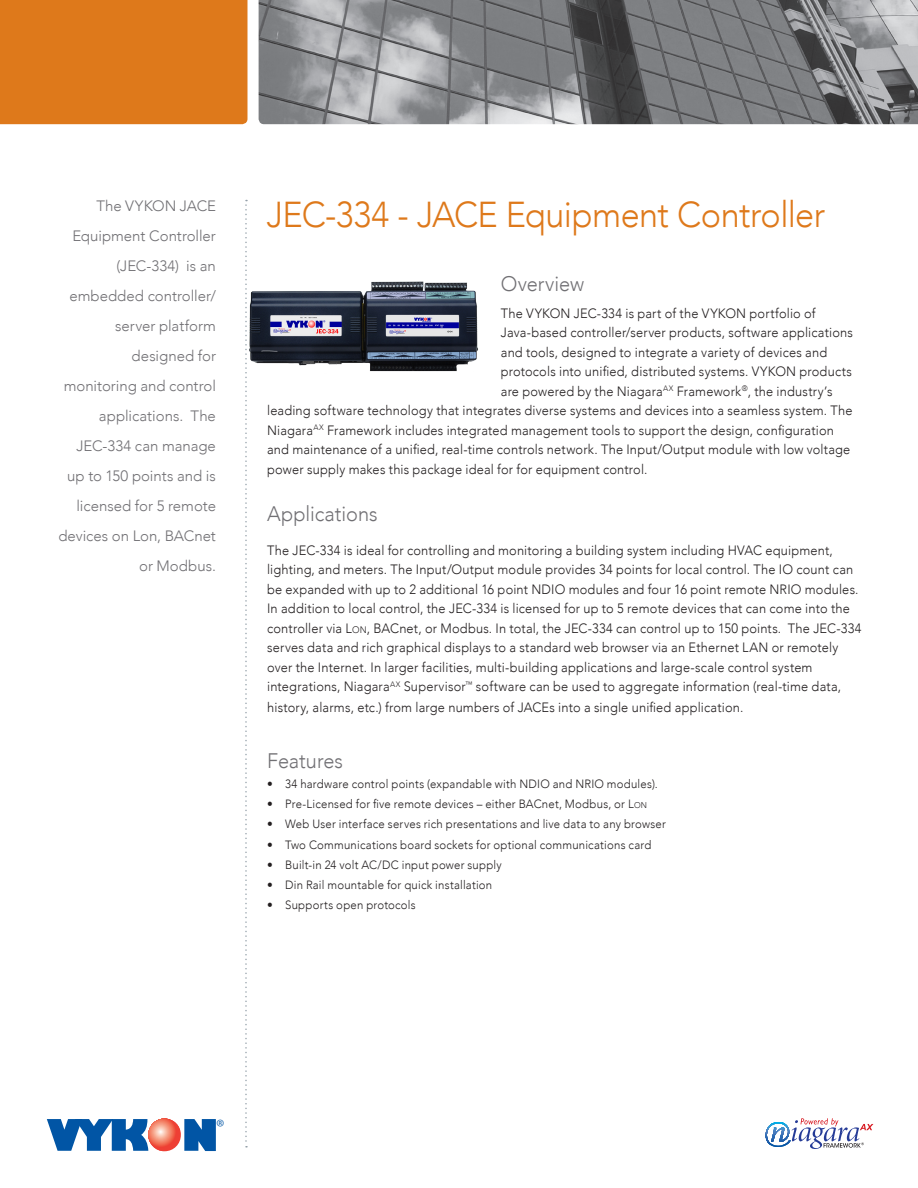
<style>
.page{position:relative;width:918px;height:1188px;background:#fff}
.page>*{position:absolute;margin:0;border:0;box-sizing:border-box;transform-origin:0 0}
.t1{font:300 36px "Avenir LT Com";letter-spacing:-.02em;color:#de791b;scale:.95 1}
.Subhead{font:300 21px "Avenir LT Com";color:#717074;scale:.95 1}
.t2{font:15.15px "Myriad";color:#0155a5}
.Sidebar_Text{font:300 15px/30px "Avenir LT Com";color:#717074;text-align:right}
.Body_Text{font:300 13.5px/19.5px "Avenir LT Com";letter-spacing:.015em;color:#231f20;scale:.95 1}
.Bullet_Text{font:300 12px "Avenir LT Com";letter-spacing:.02em;color:#231f20;scale:.95 1}
.s1{font-size:9.45px}
.s2{font-size:8.4px}
</style>
<div class="page">
<img style="left:259px;top:0;width:659px;height:124px">
<div style="left:0;top:0;width:247px;height:124px;background:#de791b"></div>
<svg style="left:47px;top:1119px;width:169px;height:32px"></svg>
<svg style="left:766px;top:1118px;width:107px;height:31px"></svg>
<img style="left:249px;top:281px;width:229px;height:91px">
<svg style="left:245px;top:200px;width:2px;height:948px"></svg>
<p class="Sidebar_Text" style="left:58px;top:191px;width:159px">The VYKON JACE<br>Equipment Controller (JEC-334) is an embedded controller/ server platform designed for monitoring and control applications. The<br>JEC-334 can manage up to 150 points and is licensed for 5 remote devices on Lon, BACnet or Modbus.</p>
<p class="t1" style="left:267px;top:193px;width:589px">JEC-334 - JACE Equipment Controller</p>
<p class="Subhead" style="left:501px;top:272px;width:89px">Overview</p>
<p class="Body_Text" style="left:501px;top:303px;width:333px">The VYKON JEC-334 is part of the VYKON portfolio of</p>
<p class="Body_Text" style="left:501px;top:323px;width:372px">Java-based controller/server products, software applications</p>
<p class="Body_Text" style="left:501px;top:342px;width:345px">and tools, designed to integrate a variety of devices and</p>
<p class="Body_Text" style="left:501px;top:362px;width:371px">protocols into unified, distributed systems. VYKON products</p>
<p class="Body_Text" style="left:501px;top:381px;width:351px">are powered by the Niagara<sup>AX</sup> Framework<sup>®</sup>, the industry’s</p>
<p class="Body_Text" style="left:267px;top:401px;width:618px">leading software technology that integrates diverse systems and devices into a seamless system. The</p>
<p class="Body_Text" style="left:267px;top:420px;width:598px">Niagara<sup>AX</sup> Framework includes integrated management tools to support the design, configuration</p>
<p class="Body_Text" style="left:267px;top:440px;width:615px">and maintenance of a unified, real-time controls network. The Input/Output module with low voltage</p>
<p class="Body_Text" style="left:267px;top:459px;width:402px">power supply makes this package ideal for for equipment control.</p>
<p class="Subhead" style="left:267px;top:501px;width:118px">Applications</p>
<p class="Body_Text" style="left:267px;top:540px;width:627px">The JEC-334 is ideal for controlling and monitoring a building system including HVAC equipment, lighting, and meters. The Input/Output module provides 34 points for local control. The IO count can be expanded with up to 2 additional 16 point NDIO modules and four 16 point remote NRIO modules.<br>In addition to local control, the JEC-334 is licensed for up to 5 remote devices that can come into the controller via L<span class="s1">ON</span>, BACnet, or Modbus. In total, the JEC-334 can control up to 150 points. The JEC-334 serves data and rich graphical displays to a standard web browser via an Ethernet LAN or remotely over the Internet. In larger facilities, multi-building applications and large-scale control system integrations, Niagara<sup>AX</sup> Supervisor<sup>™</sup> software can be used to aggregate information (real-time data,</p>
<p class="Body_Text" style="left:267px;top:698px;width:503px">history, alarms, etc.) from large numbers of JACEs into a single unified application.</p>
<p class="Subhead" style="left:267px;top:748px;width:81px">Features</p>
<p class="Bullet_Text" style="left:267px;top:777px;width:413px">• 34 hardware control points (expandable with NDIO and NRIO modules).</p>
<p class="Bullet_Text" style="left:267px;top:797px;width:401px">• Pre-Licensed for five remote devices – either BACnet, Modbus, or L<span class="s2">ON</span></p>
<p class="Bullet_Text" style="left:267px;top:817px;width:421px">• Web User interface serves rich presentations and live data to any browser</p>
<p class="Bullet_Text" style="left:267px;top:837px;width:406px">• Two Communications board sockets for optional communications card</p>
<p class="Bullet_Text" style="left:267px;top:858px;width:249px">• Built-in 24 volt AC/DC input power supply</p>
<p class="Bullet_Text" style="left:267px;top:878px;width:238px">• Din Rail mountable for quick installation</p>
<p class="Bullet_Text" style="left:267px;top:898px;width:158px">• Supports open protocols</p>
<p class="t2" style="left:216px;top:1117px;width:9px">®</p>
</div>
